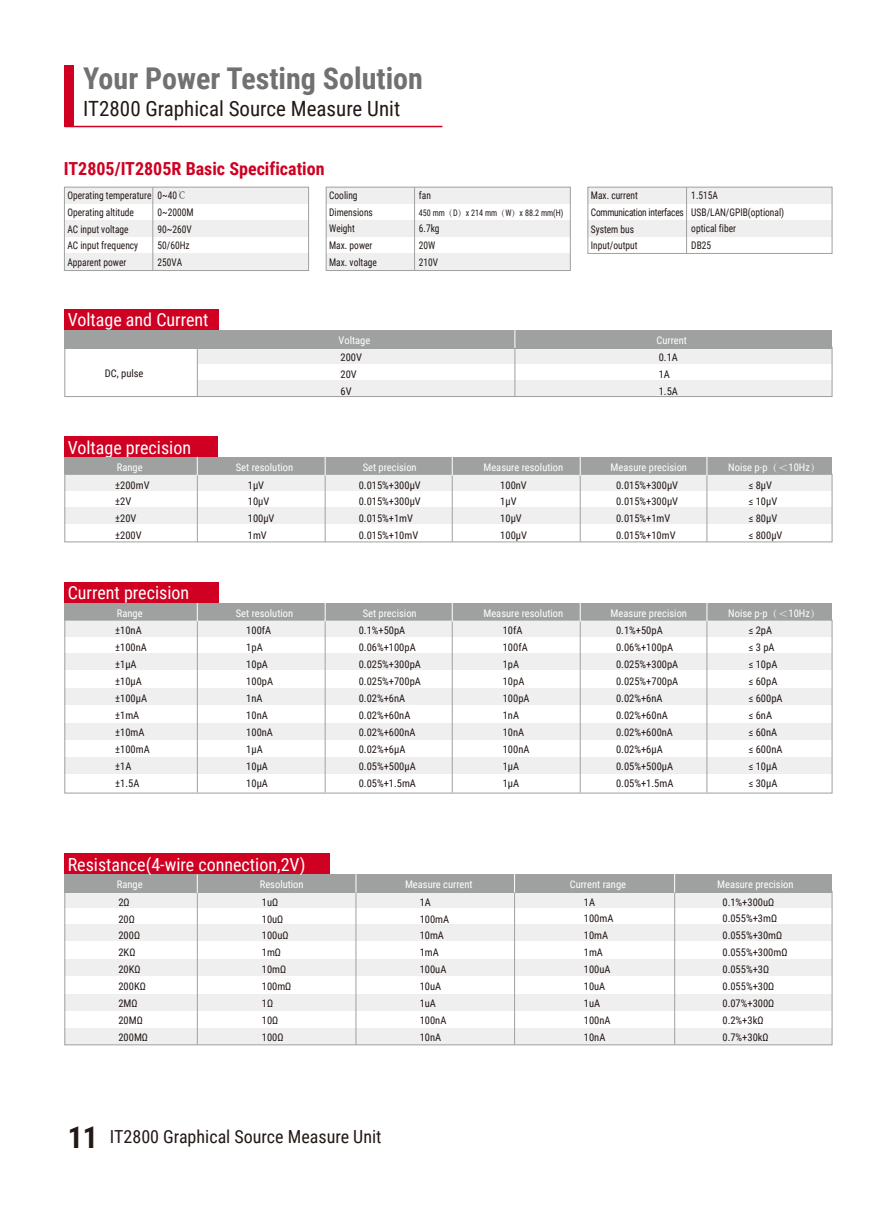
<style>
.page{position:relative;width:894px;height:1212px;background:#fff}
.page>*{position:absolute;margin:0;border:0;box-sizing:border-box;transform-origin:0 0}
.t1{font:700 30px "Roboto Condensed";color:#727171}
.t2{font:21px "Roboto Condensed";color:#221815}
.t3{font:18px "Roboto Condensed";color:#fff}
.t4{font:18px "Roboto Condensed";color:#221815}
.t5{font:700 18px "Roboto Condensed";color:#cf0022}
.t6{font:10.5px/17px "Roboto Condensed";color:#221815}
.t7{font:10.5px/16.6px "Roboto Condensed";color:#221815;scale:.9 1}
.t8{font:10.5px "Roboto Condensed";color:#fff}
.t9{font:9px "Roboto Condensed";color:#221815;scale:.9 1}
.s1{font-family:"Adobe Song Std";font-weight:300}
.s2{font-weight:700;font-size:30px}
</style>
<div class="page">
<div style="left:65px;top:65px;width:9px;height:62px;background:#cf0022"></div>
<hr style="left:65px;top:126px;width:377px;height:1px;background:#cf0022">
<div style="left:197px;top:347px;width:634px;height:17px;background:#efefef"></div>
<div style="left:65px;top:330px;width:766px;height:18px;background:#9fa0a0"></div>
<div style="left:197px;top:380px;width:634px;height:17px;background:#efefef"></div>
<div style="left:65px;top:347px;width:767px;height:50px;border:1px solid #9fa0a0"></div>
<hr style="left:197px;top:348px;width:1px;height:48px;background:#9fa0a0">
<hr style="left:514px;top:348px;width:1px;height:48px;background:#9fa0a0">
<svg style="left:514px;top:330px;width:1px;height:18px"></svg>
<div style="left:64px;top:891px;width:767px;height:17px;background:#efefef"></div>
<div style="left:64px;top:924px;width:767px;height:17px;background:#efefef"></div>
<div style="left:64px;top:959px;width:767px;height:17px;background:#efefef"></div>
<div style="left:64px;top:994px;width:767px;height:17px;background:#efefef"></div>
<div style="left:64px;top:1028px;width:767px;height:17px;background:#efefef"></div>
<div style="left:65px;top:874px;width:766px;height:18px;background:#9fa0a0"></div>
<div style="left:65px;top:891px;width:767px;height:154px;border:1px solid #9fa0a0"></div>
<hr style="left:197px;top:892px;width:1px;height:153px;background:#9fa0a0">
<hr style="left:355px;top:892px;width:1px;height:153px;background:#9fa0a0">
<hr style="left:514px;top:892px;width:1px;height:153px;background:#9fa0a0">
<hr style="left:674px;top:892px;width:1px;height:152px;background:#9fa0a0">
<svg style="left:514px;top:874px;width:1px;height:18px"></svg>
<svg style="left:355px;top:874px;width:1px;height:19px"></svg>
<svg style="left:197px;top:874px;width:1px;height:19px"></svg>
<svg style="left:674px;top:874px;width:1px;height:18px"></svg>
<div style="left:64px;top:187px;width:244px;height:17px;background:#efefef"></div>
<div style="left:64px;top:220px;width:244px;height:17px;background:#efefef"></div>
<div style="left:64px;top:253px;width:244px;height:17px;background:#efefef"></div>
<div style="left:64px;top:187px;width:245px;height:84px;border:1px solid #9fa0a0"></div>
<hr style="left:152px;top:187px;width:1px;height:84px;background:#9fa0a0">
<div style="left:326px;top:187px;width:244px;height:17px;background:#efefef"></div>
<div style="left:326px;top:220px;width:244px;height:17px;background:#efefef"></div>
<div style="left:326px;top:253px;width:244px;height:17px;background:#efefef"></div>
<div style="left:326px;top:187px;width:244px;height:84px;border:1px solid #9fa0a0"></div>
<hr style="left:414px;top:187px;width:1px;height:84px;background:#9fa0a0">
<div style="left:587px;top:187px;width:245px;height:17px;background:#efefef"></div>
<div style="left:587px;top:220px;width:245px;height:17px;background:#efefef"></div>
<div style="left:587px;top:187px;width:245px;height:67px;border:1px solid #9fa0a0"></div>
<hr style="left:686px;top:187px;width:1px;height:66px;background:#9fa0a0">
<div style="left:65px;top:309px;width:154px;height:21px;background:#cf0022"></div>
<div style="left:65px;top:437px;width:153px;height:20px;background:#cf0022"></div>
<div style="left:65px;top:582px;width:154px;height:21px;background:#cf0022"></div>
<div style="left:65px;top:854px;width:265px;height:20px;background:#cf0022"></div>
<div style="left:65px;top:457px;width:766px;height:18px;background:#9fa0a0"></div>
<div style="left:64px;top:474px;width:767px;height:17px;background:#efefef"></div>
<div style="left:64px;top:507px;width:767px;height:17px;background:#efefef"></div>
<div style="left:65px;top:474px;width:767px;height:68px;border:1px solid #9fa0a0"></div>
<hr style="left:197px;top:475px;width:1px;height:67px;background:#9fa0a0">
<hr style="left:325px;top:475px;width:1px;height:67px;background:#9fa0a0">
<hr style="left:579px;top:475px;width:1px;height:67px;background:#9fa0a0">
<svg style="left:579px;top:457px;width:1px;height:18px"></svg>
<svg style="left:325px;top:457px;width:1px;height:18px"></svg>
<svg style="left:197px;top:457px;width:1px;height:18px"></svg>
<div style="left:65px;top:603px;width:766px;height:18px;background:#9fa0a0"></div>
<div style="left:64px;top:620px;width:767px;height:17px;background:#efefef"></div>
<div style="left:64px;top:653px;width:767px;height:17px;background:#efefef"></div>
<div style="left:64px;top:688px;width:767px;height:17px;background:#efefef"></div>
<div style="left:64px;top:723px;width:767px;height:16px;background:#efefef"></div>
<div style="left:64px;top:757px;width:767px;height:17px;background:#efefef"></div>
<div style="left:65px;top:620px;width:767px;height:173px;border:1px solid #9fa0a0"></div>
<hr style="left:197px;top:621px;width:1px;height:171px;background:#9fa0a0">
<hr style="left:325px;top:621px;width:1px;height:171px;background:#9fa0a0">
<hr style="left:579px;top:621px;width:1px;height:171px;background:#9fa0a0">
<svg style="left:579px;top:603px;width:1px;height:18px"></svg>
<hr style="left:706px;top:475px;width:1px;height:67px;background:#9fa0a0">
<svg style="left:706px;top:457px;width:1px;height:18px"></svg>
<hr style="left:706px;top:621px;width:1px;height:171px;background:#9fa0a0">
<svg style="left:706px;top:603px;width:1px;height:18px"></svg>
<hr style="left:452px;top:475px;width:1px;height:67px;background:#9fa0a0">
<svg style="left:452px;top:457px;width:1px;height:18px"></svg>
<hr style="left:452px;top:621px;width:1px;height:171px;background:#9fa0a0">
<svg style="left:452px;top:603px;width:1px;height:18px"></svg>
<svg style="left:325px;top:603px;width:1px;height:18px"></svg>
<svg style="left:197px;top:603px;width:1px;height:18px"></svg>
<h1 class="t1" style="left:83px;top:58px;width:341px">Your Power Testing Solution</h1>
<h2 class="t2" style="left:83px;top:94px;width:318px">IT2800 Graphical Source Measure Unit</h2>
<h3 class="t5" style="left:64px;top:156px;width:262px">IT2805/IT2805R Basic Specification</h3>
<p class="t7" style="left:67px;top:187px;width:95px">Operating temperature<br>Operating altitude<br>AC input voltage<br>AC input frequency<br>Apparent power</p>
<p class="t7" style="left:157px;top:187px;width:42px">0~40<span class="s1">℃<br></span>0~2000M<br>90~260V<br>50/60Hz<br>250VA</p>
<p class="t7" style="left:329px;top:187px;width:55px">Cooling<br>Dimensions<br>Weight<br>Max. power<br>Max. voltage</p>
<p class="t7" style="left:419px;top:186px;width:15px">fan</p>
<p class="t9" style="left:419px;top:206px;width:162px">450 mm<span class="s1">（</span>D<span class="s1">）</span>x 214 mm<span class="s1">（</span>W<span class="s1">）</span>x 88.2 mm(H)</p>
<p class="t7" style="left:419px;top:220px;width:25px">6.7kg<br>20W<br>210V</p>
<h3 class="t3" style="left:68px;top:307px;width:142px">Voltage and Current</h3>
<p class="t7" style="left:590px;top:187px;width:105px">Max. current<br>Communication interfaces<br>System bus<br>Input/output</p>
<p class="t7" style="left:691px;top:187px;width:105px">1.515A<br>USB/LAN/GPIB(optional) optical fiber<br>DB25</p>
<p class="t6" style="left:105px;top:364px;width:40px">DC, pulse</p>
<h3 class="t3" style="left:68px;top:435px;width:125px">Voltage precision</h3>
<p class="t8" style="left:338px;top:333px;width:33px">Voltage</p>
<p class="t8" style="left:656px;top:333px;width:32px">Current</p>
<p class="t6" style="left:340px;top:349px;width:23px">200V<br>20V<br>6V</p>
<p class="t6" style="left:658px;top:349px;width:21px">0.1A<br>1A<br>1.5A</p>
<p class="t8" style="left:483px;top:460px;width:81px">Measure resolution</p>
<p class="t8" style="left:117px;top:460px;width:27px">Range</p>
<p class="t8" style="left:236px;top:460px;width:59px">Set resolution</p>
<p class="t8" style="left:362px;top:460px;width:55px">Set precision</p>
<p class="t8" style="left:610px;top:460px;width:78px">Measure precision</p>
<p class="t6" style="left:115px;top:476px;width:36px">±200mV ±2V ±20V ±200V</p>
<p class="t6" style="left:616px;top:476px;width:64px">0.015%+300μV<br>0.015%+300μV<br>0.015%+1mV<br>0.015%+10mV</p>
<p class="t6" style="left:248px;top:476px;width:28px">1μV<br>10μV<br>100μV<br>1mV</p>
<p class="t6" style="left:358px;top:476px;width:64px">0.015%+300μV<br>0.015%+300μV<br>0.015%+1mV<br>0.015%+10mV</p>
<p class="t6" style="left:500px;top:476px;width:28px">100nV<br>1μV<br>10μV<br>100μV</p>
<h3 class="t3" style="left:68px;top:580px;width:123px">Current precision</h3>
<p class="t8" style="left:117px;top:605px;width:27px">Range</p>
<p class="t8" style="left:483px;top:605px;width:81px">Measure resolution</p>
<p class="t8" style="left:610px;top:605px;width:78px">Measure precision</p>
<p class="t8" style="left:236px;top:605px;width:59px">Set resolution</p>
<p class="t8" style="left:362px;top:605px;width:55px">Set precision</p>
<p class="t6" style="left:502px;top:622px;width:28px">10fA<br>100fA<br>1pA<br>10pA<br>100pA<br>1nA<br>10nA<br>100nA<br>1μA<br>1μA</p>
<p class="t6" style="left:246px;top:622px;width:28px">100fA<br>1pA<br>10pA<br>100pA<br>1nA<br>10nA<br>100nA<br>1μA<br>10μA<br>10μA</p>
<p class="t6" style="left:358px;top:622px;width:64px">0.1%+50pA<br>0.06%+100pA<br>0.025%+300pA<br>0.025%+700pA<br>0.02%+6nA<br>0.02%+60nA<br>0.02%+600nA<br>0.02%+6μA<br>0.05%+500μA<br>0.05%+1.5mA</p>
<p class="t6" style="left:115px;top:622px;width:36px">±10nA ±100nA ±1μA ±10μA ±100μA ±1mA ±10mA ±100mA ±1A ±1.5A</p>
<p class="t6" style="left:616px;top:622px;width:64px">0.1%+50pA<br>0.06%+100pA<br>0.025%+300pA<br>0.025%+700pA<br>0.02%+6nA<br>0.02%+60nA<br>0.02%+600nA<br>0.02%+6μA<br>0.05%+500μA<br>0.05%+1.5mA</p>
<h3 class="t3" style="left:68px;top:851px;width:239px">Resistance(4-wire connection,2V)</h3>
<p class="t8" style="left:728px;top:460px;width:94px">Noise p-p<span class="s1">（＜</span>10Hz<span class="s1">）</span></p>
<p class="t6" style="left:748px;top:476px;width:35px">≤ 8μV<br>≤ 10μV ≤ 80μV ≤ 800μV</p>
<p class="t8" style="left:728px;top:605px;width:94px">Noise p-p<span class="s1">（＜</span>10Hz<span class="s1">）</span></p>
<p class="t6" style="left:748px;top:622px;width:35px">≤ 2pA<br>≤ 3 pA<br>≤ 10pA ≤ 60pA ≤ 600pA ≤ 6nA<br>≤ 60nA ≤ 600nA ≤ 10μA ≤ 30μA</p>
<p class="t8" style="left:117px;top:877px;width:27px">Range</p>
<p class="t8" style="left:260px;top:877px;width:45px">Resolution</p>
<p class="t8" style="left:405px;top:877px;width:69px">Measure current</p>
<p class="t8" style="left:569px;top:877px;width:58px">Current range</p>
<p class="t8" style="left:717px;top:877px;width:78px">Measure precision</p>
<p class="t6" style="left:118px;top:893px;width:31px">2Ω<br>20Ω<br>200Ω<br>2KΩ<br>20KΩ<br>200KΩ<br>2MΩ<br>20MΩ<br>200MΩ</p>
<p class="t6" style="left:583px;top:893px;width:31px">1A<br>100mA<br>10mA<br>1mA<br>100uA<br>10uA<br>1uA<br>100nA<br>10nA</p>
<p class="t6" style="left:722px;top:893px;width:66px">0.1%+300uΩ<br>0.055%+3mΩ<br>0.055%+30mΩ<br>0.055%+300mΩ<br>0.055%+3Ω<br>0.055%+30Ω<br>0.07%+300Ω<br>0.2%+3kΩ<br>0.7%+30kΩ</p>
<p class="t6" style="left:262px;top:893px;width:31px">1uΩ<br>10uΩ<br>100uΩ<br>1mΩ<br>10mΩ<br>100mΩ<br>1Ω<br>10Ω<br>100Ω</p>
<p class="t6" style="left:419px;top:893px;width:31px">1A<br>100mA<br>10mA<br>1mA<br>100uA<br>10uA<br>1uA<br>100nA<br>10nA</p>
<h3 class="t4" style="left:68px;top:1124px;width:315px"><span class="s2">11</span> IT2800 Graphical Source Measure Unit</h3>
</div>
